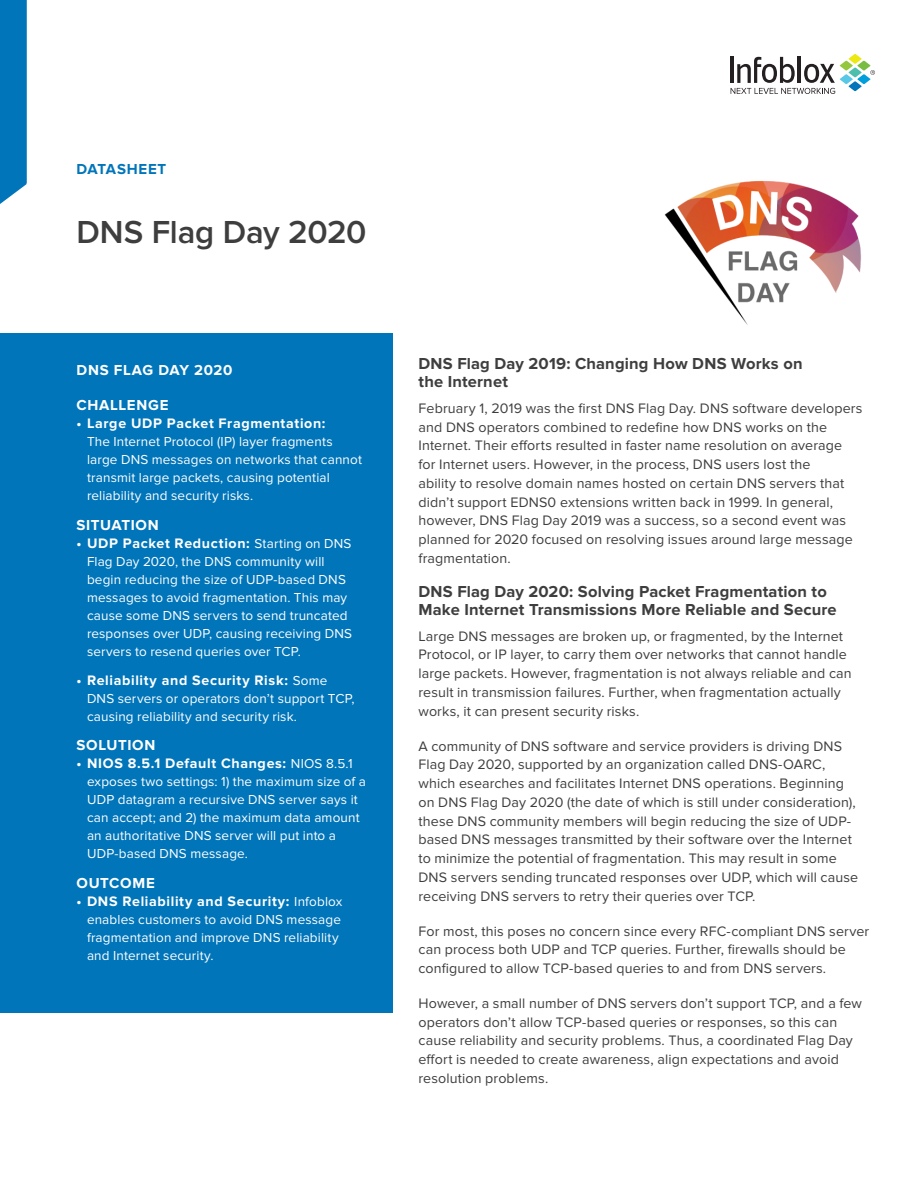
<style>
.page{position:relative;width:918px;height:1188px;background:#fff}
.page>*{position:absolute;margin:0;border:0;box-sizing:border-box;transform-origin:0 0}
.t1{font:600 33px "Proxima Nova";letter-spacing:-.01em;color:#3e3e3f}
.header_2{font:700 16.5px/18px "Proxima Nova";letter-spacing:.01em;color:#3e3e3f}
.Body_text{font:700 15px "Proxima Nova";letter-spacing:.045em;color:#fff}
.t2{font:700 15px "Proxima Nova";letter-spacing:.05em;color:#0075ba}
.Body_text-2{font:14.25px/18.8px "Proxima Nova";letter-spacing:.01em;color:#3e3e3f}
.Bullet-White{font:700 14.25px "Proxima Nova";letter-spacing:.045em;color:#fff}
.Bullet-White-2{font:13.5px/18px "Proxima Nova";letter-spacing:.01em;color:#fff}
.s1{font-weight:400;font-size:13.5px}
</style>
<div class="page">
<svg style="left:731px;top:54px;width:144px;height:40px"></svg>
<svg style="left:0;top:0;width:27px;height:204px"></svg>
<div style="left:0;top:334px;width:392px;height:679px;background:#0075ba"></div>
<img style="left:664px;top:181px;width:197px;height:144px">
<p class="t2" style="left:76px;top:160px;width:91px">DATASHEET</p>
<p class="t1" style="left:76px;top:213px;width:292px">DNS Flag Day 2020</p>
<p class="Body_text" style="left:76px;top:362px;width:157px">DNS FLAG DAY 2020</p>
<p class="Body_text" style="left:76px;top:397px;width:94px">CHALLENGE</p>
<p class="Bullet-White" style="left:76px;top:415px;width:251px">• Large UDP Packet Fragmentation:</p>
<p class="Bullet-White-2" style="left:87px;top:433px;width:277px">The Internet Protocol (IP) layer fragments large DNS messages on networks that cannot transmit large packets, causing potential reliability and security risks.</p>
<p class="Body_text" style="left:76px;top:516px;width:84px">SITUATION</p>
<p class="Bullet-White" style="left:76px;top:535px;width:277px">• UDP Packet Reduction: <span class="s1">Starting on DNS</span></p>
<p class="Bullet-White-2" style="left:87px;top:553px;width:267px">Flag Day 2020, the DNS community will begin reducing the size of UDP-based DNS messages to avoid fragmentation. This may cause some DNS servers to send truncated responses over UDP, causing receiving DNS servers to resend queries over TCP.</p>
<p class="Bullet-White" style="left:76px;top:672px;width:252px">• Reliability and Security Risk: <span class="s1">Some</span></p>
<p class="Bullet-White-2" style="left:87px;top:689px;width:269px">DNS servers or operators don’t support TCP, causing reliability and security risk.</p>
<p class="Body_text" style="left:76px;top:737px;width:80px">SOLUTION</p>
<p class="Bullet-White" style="left:76px;top:755px;width:278px">• NIOS 8.5.1 Default Changes: <span class="s1">NIOS 8.5.1</span></p>
<p class="Bullet-White-2" style="left:87px;top:773px;width:281px">exposes two settings: 1) the maximum size of a UDP datagram a recursive DNS server says it can accept; and 2) the maximum data amount an authoritative DNS server will put into a UDP-based DNS message.</p>
<p class="Body_text" style="left:76px;top:874px;width:80px">OUTCOME</p>
<p class="Bullet-White" style="left:76px;top:893px;width:268px">• DNS Reliability and Security: <span class="s1">Infoblox</span></p>
<p class="Bullet-White-2" style="left:87px;top:911px;width:256px">enables customers to avoid DNS message fragmentation and improve DNS reliability and Internet security.</p>
<p class="header_2" style="left:418px;top:355px;width:386px">DNS Flag Day 2019: Changing How DNS Works on the Internet</p>
<p class="Body_text-2" style="left:418px;top:399px;width:446px">February 1, 2019 was the first DNS Flag Day. DNS software developers and DNS operators combined to redefine how DNS works on the Internet. Their efforts resulted in faster name resolution on average for Internet users. However, in the process, DNS users lost the<br>ability to resolve domain names hosted on certain DNS servers that didn’t support EDNS0 extensions written back in 1999. In general, however, DNS Flag Day 2019 was a success, so a second event was planned for 2020 focused on resolving issues around large message fragmentation.</p>
<p class="header_2" style="left:418px;top:583px;width:420px">DNS Flag Day 2020: Solving Packet Fragmentation to<br>Make Internet Transmissions More Reliable and Secure</p>
<p class="Body_text-2" style="left:418px;top:627px;width:435px">Large DNS messages are broken up, or fragmented, by the Internet Protocol, or IP layer, to carry them over networks that cannot handle large packets. However, fragmentation is not always reliable and can result in transmission failures. Further, when fragmentation actually works, it can present security risks.</p>
<p class="Body_text-2" style="left:418px;top:737px;width:441px">A community of DNS software and service providers is driving DNS Flag Day 2020, supported by an organization called DNS-OARC, which esearches and facilitates Internet DNS operations. Beginning on DNS Flag Day 2020 (the date of which is still under consideration), these DNS community members will begin reducing the size of UDP&shy;based DNS messages transmitted by their software over the Internet to minimize the potential of fragmentation. This may result in some DNS servers sending truncated responses over UDP, which will cause receiving DNS servers to retry their queries over TCP.</p>
<p class="Body_text-2" style="left:418px;top:922px;width:452px">For most, this poses no concern since every RFC-compliant DNS server can process both UDP and TCP queries. Further, firewalls should be configured to allow TCP-based queries to and from DNS servers.</p>
<p class="Body_text-2" style="left:418px;top:994px;width:445px">However, a small number of DNS servers don’t support TCP, and a few operators don’t allow TCP-based queries or responses, so this can cause reliability and security problems. Thus, a coordinated Flag Day effort is needed to create awareness, align expectations and avoid resolution problems.</p>
</div>
